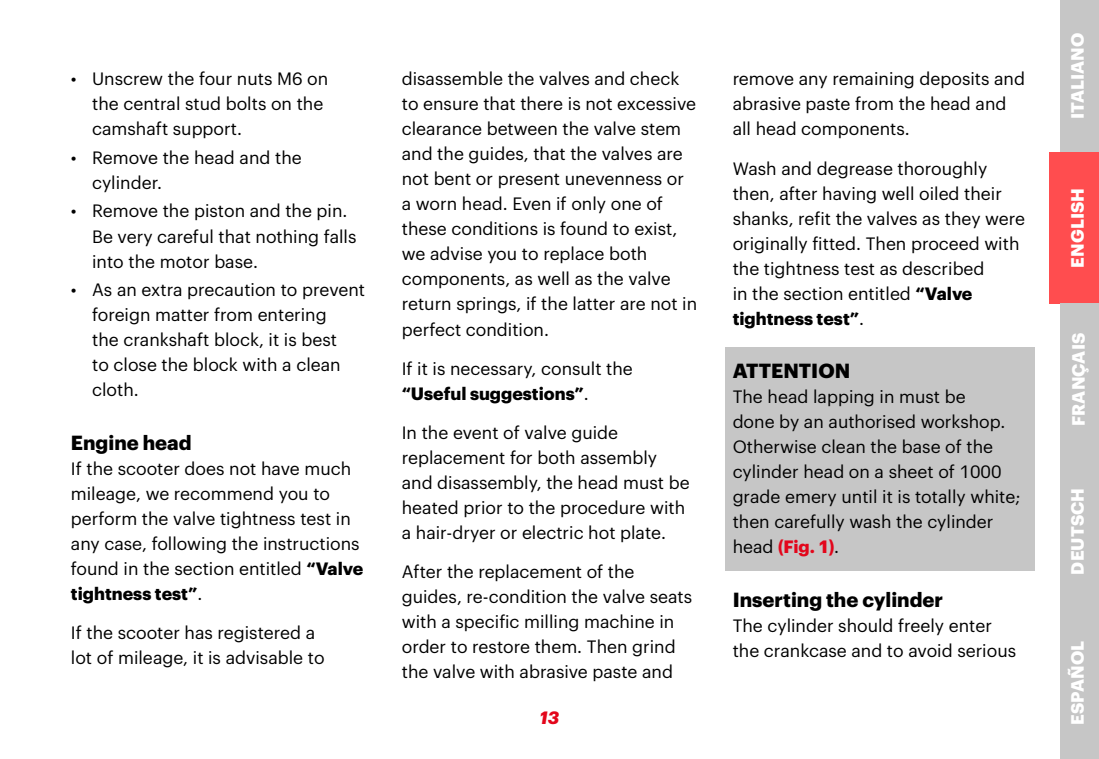
<style>
.page{position:relative;width:1099px;height:759px;background:#fff}
.page>*{position:absolute;margin:0;border:0;box-sizing:border-box;transform-origin:0 0}
.Titoletto_nel_testo{font:700 20px "Graphik";color:#000}
.NOTE_-_titoletto{font:700 20px "Graphik";color:#000}
.Testo_Normale_7_pt{font:17.5px/25px "Graphik";color:#000}
.NOTE_-_testo{font:17.5px/25px "Graphik";color:#000}
.t1{font:700 17.5px "Graphik";letter-spacing:.005em;color:#fff}
.t2{font:italic 700 17.5px "Graphik";color:#e3061b}
.s1{font-weight:700}
.s2{font-weight:700;color:#e3061b}
</style>
<div class="page">
<div style="left:1049px;top:152px;width:49px;height:151px;background:#ff4d4f"></div>
<div style="left:1059px;top:607px;width:39px;height:151px;background:#c6c6c6"></div>
<div style="left:1059px;top:455px;width:39px;height:152px;background:#c6c6c6"></div>
<div style="left:1059px;top:303px;width:39px;height:152px;background:#c6c6c6"></div>
<div style="left:1059px;top:0;width:39px;height:152px;background:#c6c6c6"></div>
<div style="left:725px;top:347px;width:310px;height:48px;background:#c6c6c6"></div>
<div style="left:725px;top:374px;width:310px;height:196px;background:#c6c6c6"></div>
<p class="Testo_Normale_7_pt" style="left:92px;top:65px;width:237px;text-indent:-21px">• Unscrew the four nuts M6 on the central stud bolts on the camshaft support.</p>
<p class="Testo_Normale_7_pt" style="left:92px;top:143px;width:211px;text-indent:-21px">• Remove the head and the cylinder.</p>
<p class="Testo_Normale_7_pt" style="left:92px;top:197px;width:266px;text-indent:-21px">• Remove the piston and the pin.<br>Be very careful that nothing falls into the motor base.</p>
<p class="Testo_Normale_7_pt" style="left:92px;top:276px;width:274px;text-indent:-21px">• As an extra precaution to prevent foreign matter from entering<br>the crankshaft block, it is best<br>to close the block with a clean cloth.</p>
<p class="Titoletto_nel_testo" style="left:71px;top:426px;width:122px">Engine head</p>
<p class="Testo_Normale_7_pt" style="left:71px;top:454px;width:294px">If the scooter does not have much mileage, we recommend you to perform the valve tightness test in any case, following the instructions found in the section entitled <span class="s1">“Valve tightness test”</span>.</p>
<p class="Testo_Normale_7_pt" style="left:71px;top:618px;width:255px">If the scooter has registered a lot of mileage, it is advisable to</p>
<p class="Testo_Normale_7_pt" style="left:402px;top:65px;width:297px">disassemble the valves and check to ensure that there is not excessive clearance between the valve stem and the guides, that the valves are not bent or present unevenness or a worn head. Even if only one of these conditions is found to exist, we advise you to replace both components, as well as the valve return springs, if the latter are not in perfect condition.</p>
<p class="Testo_Normale_7_pt" style="left:402px;top:354px;width:233px">If it is necessary, consult the <span class="s1">“Useful suggestions”</span>.</p>
<p class="Testo_Normale_7_pt" style="left:402px;top:418px;width:289px">In the event of valve guide replacement for both assembly and disassembly, the head must be heated prior to the procedure with a hair-dryer or electric hot plate.</p>
<p class="Testo_Normale_7_pt" style="left:402px;top:557px;width:292px">After the replacement of the guides, re-condition the valve seats with a specific milling machine in order to restore them. Then grind the valve with abrasive paste and</p>
<p class="t2" style="left:540px;top:703px;width:21px">13</p>
<p class="Testo_Normale_7_pt" style="left:732px;top:65px;width:294px">remove any remaining deposits and abrasive paste from the head and all head components.</p>
<p class="Testo_Normale_7_pt" style="left:732px;top:154px;width:294px">Wash and degrease thoroughly then, after having well oiled their shanks, refit the valves as they were originally fitted. Then proceed with the tightness test as described<br>in the section entitled <span class="s1">“Valve tightness test”</span>.</p>
<p class="NOTE_-_titoletto" style="left:732px;top:355px;width:119px">ATTENTION</p>
<p class="NOTE_-_testo" style="left:732px;top:382px;width:289px">The head lapping in must be<br>done by an authorised workshop.<br>Otherwise clean the base of the cylinder head on a sheet of 1000 grade emery until it is totally white; then carefully wash the cylinder head <span class="s2">(Fig. 1)</span>.</p>
<p class="Titoletto_nel_testo" style="left:732px;top:583px;width:212px">Inserting the cylinder</p>
<p class="Testo_Normale_7_pt" style="left:732px;top:611px;width:285px">The cylinder should freely enter the crankcase and to avoid serious</p>
<p class="t1" style="left:1063px;top:119px;width:88px;rotate:-90deg">ITALIANO</p>
<p class="t1" style="left:1063px;top:267px;width:81px;rotate:-90deg">ENGLISH</p>
<p class="t1" style="left:1064px;top:426px;width:95px;rotate:-90deg">FRANÇAIS</p>
<p class="t1" style="left:1063px;top:574px;width:88px;rotate:-90deg">DEUTSCH</p>
<p class="t1" style="left:1063px;top:724px;width:86px;rotate:-90deg">ESPAÑOL</p>
</div>
